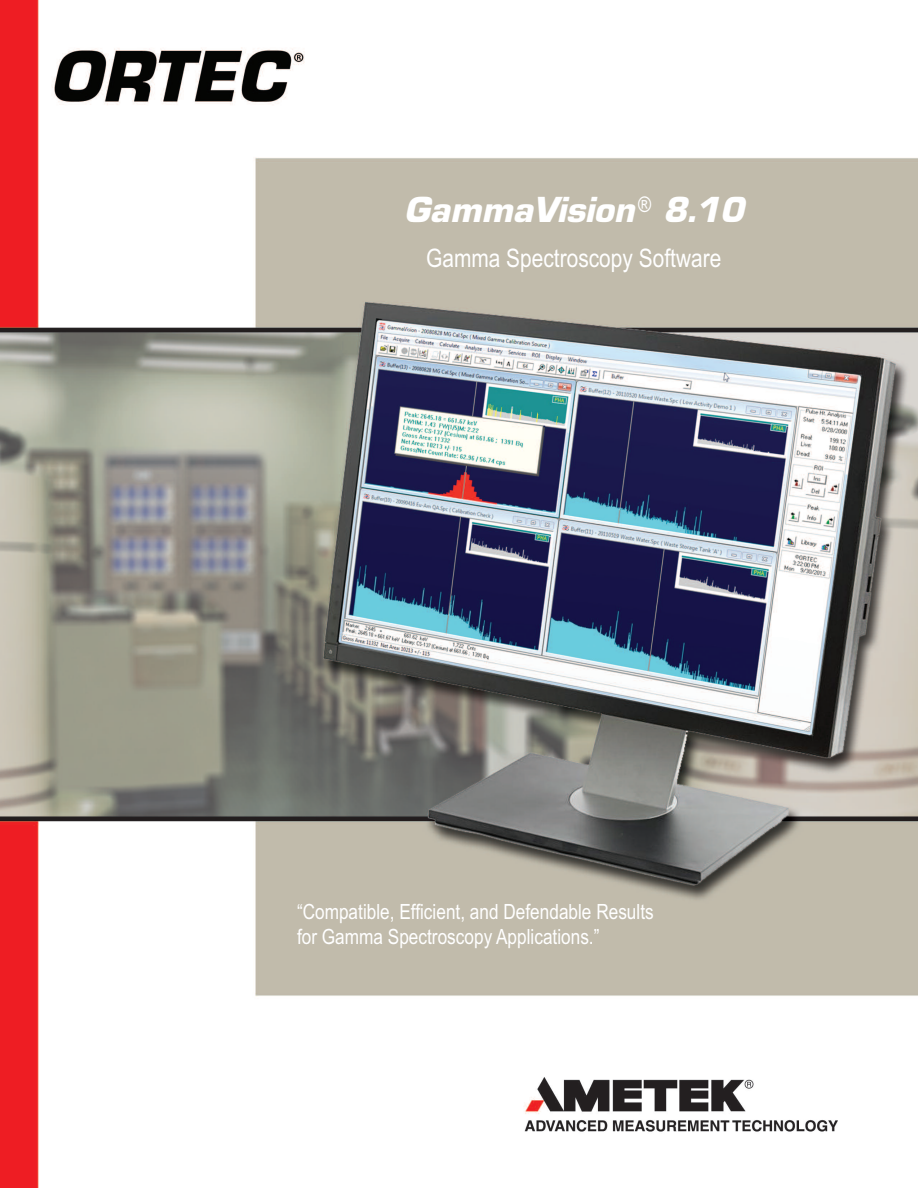
<style>
.page{position:relative;width:918px;height:1188px;background:#fff}
.page>*{position:absolute;margin:0;border:0;box-sizing:border-box;transform-origin:0 0}
.t1{font:36px "EGG Eurostile";color:#fff}
.t2{font:25.5px "Arial Narrow";color:#fff}
.t3{font:21px/25.2px "Arial Narrow";color:#fff}
</style>
<div class="page">
<img style="left:0;top:0;width:918px;height:1188px">
<h1 class="t1" style="left:404px;top:189px;width:342px">GammaVision <sup>®</sup> 8.10</h1>
<p class="t2" style="left:426px;top:244px;width:297px">Gamma Spectroscopy Software</p>
<p class="t3" style="left:297px;top:899px;width:358px">“Compatible, Efficient, and Defendable Results for Gamma Spectroscopy Applications.”</p>
</div>
